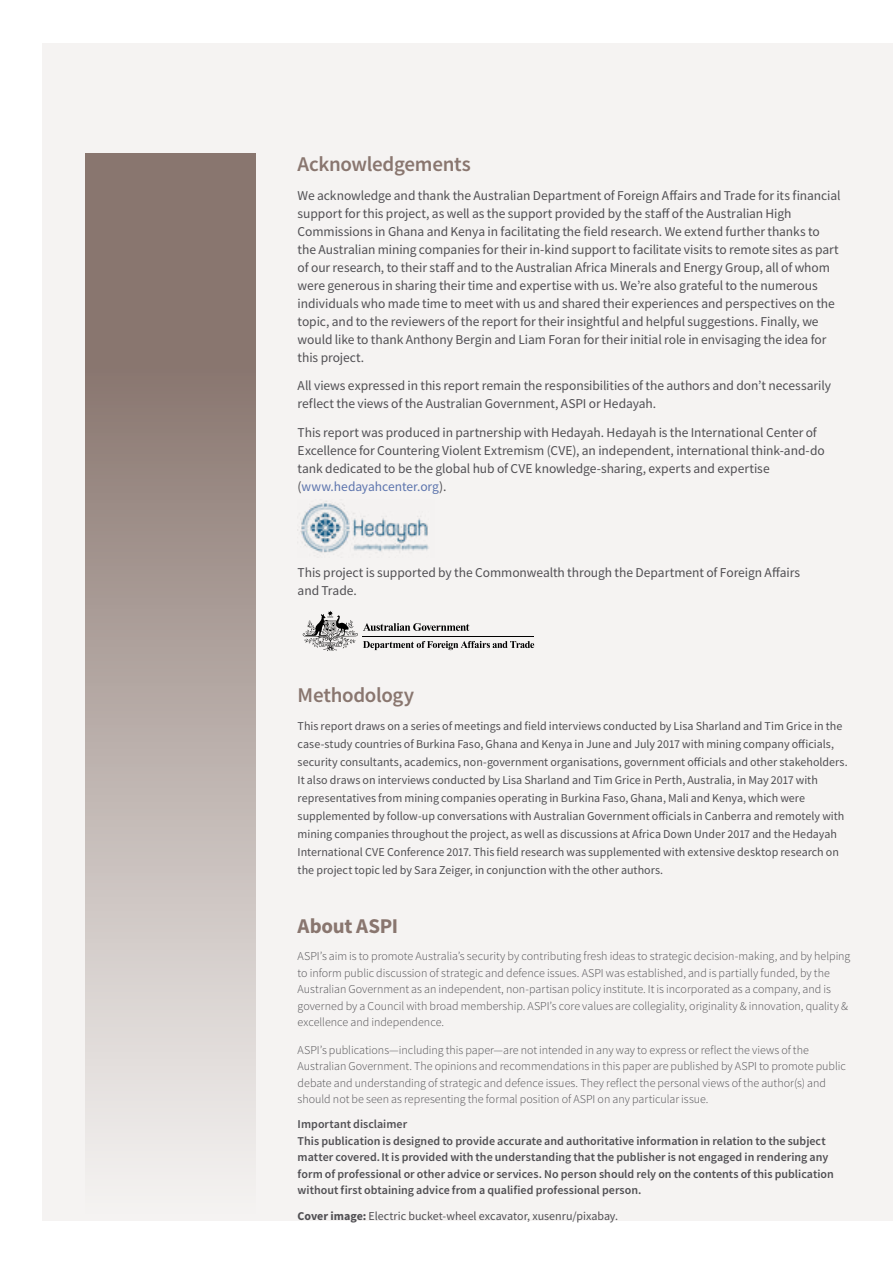
<style>
.page{position:relative;width:893px;height:1263px;background:#fff}
.page>*{position:absolute;margin:0;border:0;box-sizing:border-box;transform-origin:0 0}
.t1{font:600 21px "Source Sans Pro";letter-spacing:-.015em;color:#89766f}
.Disclaimer_Text{font:700 21px "Source Sans Pro";letter-spacing:-.01em;color:#89766f}
.Text{font:13.5px/18px "Source Sans Pro";letter-spacing:-.005em;color:#504f53}
.Text-2{font:12px/18px "Source Sans Pro";color:#504f53}
.InsideCover_Text{font:300 12px/16.5px "Source Sans Pro";color:#504f53}
.Disclaimer{font:600 12px/16.5px "Source Sans Pro";color:#504f53}
.s1{color:#5c74ad}
.s2{font-weight:700}
</style>
<div class="page">
<div style="left:43px;top:43px;width:849px;height:1177px;background:#f5f3f2"></div>
<svg style="left:85px;top:153px;width:170px;height:987px;background:#b0a39f"></svg>
<img style="left:300px;top:501px;width:129px;height:52px">
<svg style="left:303px;top:611px;width:231px;height:40px"></svg>
<h1 class="t1" style="left:298px;top:150px;width:175px">Acknowledgements</h1>
<p class="Text" style="left:298px;top:186px;width:544px">We acknowledge and thank the Australian Department of Foreign Affairs and Trade for its financial support for this project, as well as the support provided by the staff of the Australian High Commissions in Ghana and Kenya in facilitating the field research. We extend further thanks to the Australian mining companies for their in-kind support to facilitate visits to remote sites as part of our research, to their staff and to the Australian Africa Minerals and Energy Group, all of whom were generous in sharing their time and expertise with us. We’re also grateful to the numerous individuals who made time to meet with us and shared their experiences and perspectives on the topic, and to the reviewers of the report for their insightful and helpful suggestions. Finally, we would like to thank Anthony Bergin and Liam Foran for their initial role in envisaging the idea for this project.</p>
<p class="Text" style="left:298px;top:377px;width:535px">All views expressed in this report remain the responsibilities of the authors and don’t necessarily reflect the views of the Australian Government, ASPI or Hedayah.</p>
<p class="Text" style="left:298px;top:423px;width:529px">This report was produced in partnership with Hedayah. Hedayah is the International Center of Excellence for Countering Violent Extremism (CVE), an independent, international think-and-do tank dedicated to be the global hub of CVE knowledge-sharing, experts and expertise (<span class="s1">www.hedayahcenter.org</span>).</p>
<p class="Text" style="left:298px;top:563px;width:504px">This project is supported by the Commonwealth through the Department of Foreign Affairs and Trade.</p>
<h1 class="t1" style="left:298px;top:681px;width:118px">Methodology</h1>
<p class="Text-2" style="left:298px;top:717px;width:552px">This report draws on a series of meetings and field interviews conducted by Lisa Sharland and Tim Grice in the case-study countries of Burkina Faso, Ghana and Kenya in June and July 2017 with mining company officials, security consultants, academics, non-government organisations, government officials and other stakeholders.<br>It also draws on interviews conducted by Lisa Sharland and Tim Grice in Perth, Australia, in May 2017 with representatives from mining companies operating in Burkina Faso, Ghana, Mali and Kenya, which were supplemented by follow-up conversations with Australian Government officials in Canberra and remotely with mining companies throughout the project, as well as discussions at Africa Down Under 2017 and the Hedayah International CVE Conference 2017. This field research was supplemented with extensive desktop research on the project topic led by Sara Zeiger, in conjunction with the other authors.</p>
<p class="Disclaimer_Text" style="left:298px;top:912px;width:102px">About ASPI</p>
<p class="InsideCover_Text" style="left:298px;top:948px;width:554px">ASPI’s aim is to promote Australia’s security by contributing fresh ideas to strategic decision‑making, and by helping to inform public discussion of strategic and defence issues. ASPI was established, and is partially funded, by the Australian Government as an independent, non-partisan policy institute. It is incorporated as a company, and is governed by a Council with broad membership. ASPI’s core values are collegiality, originality &amp; innovation, quality &amp; excellence and independence.</p>
<p class="InsideCover_Text" style="left:298px;top:1041px;width:550px">ASPI’s publications—including this paper—are not intended in any way to express or reflect the views of the Australian Government. The opinions and recommendations in this paper are published by ASPI to promote public debate and understanding of strategic and defence issues. They reflect the personal views of the author(s) and should not be seen as representing the formal position of ASPI on any particular issue.</p>
<p class="Disclaimer" style="left:298px;top:1116px;width:538px">Important disclaimer<br>This publication is designed to provide accurate and authoritative information in relation to the subject matter covered. It is provided with the understanding that the publisher is not engaged in rendering any form of professional or other advice or services. No person should rely on the contents of this publication without first obtaining advice from a qualified professional person.</p>
<p class="Text-2" style="left:298px;top:1206px;width:322px"><span class="s2">Cover image:</span> Electric bucket-wheel excavator, xusenru/pixabay.</p>
</div>
